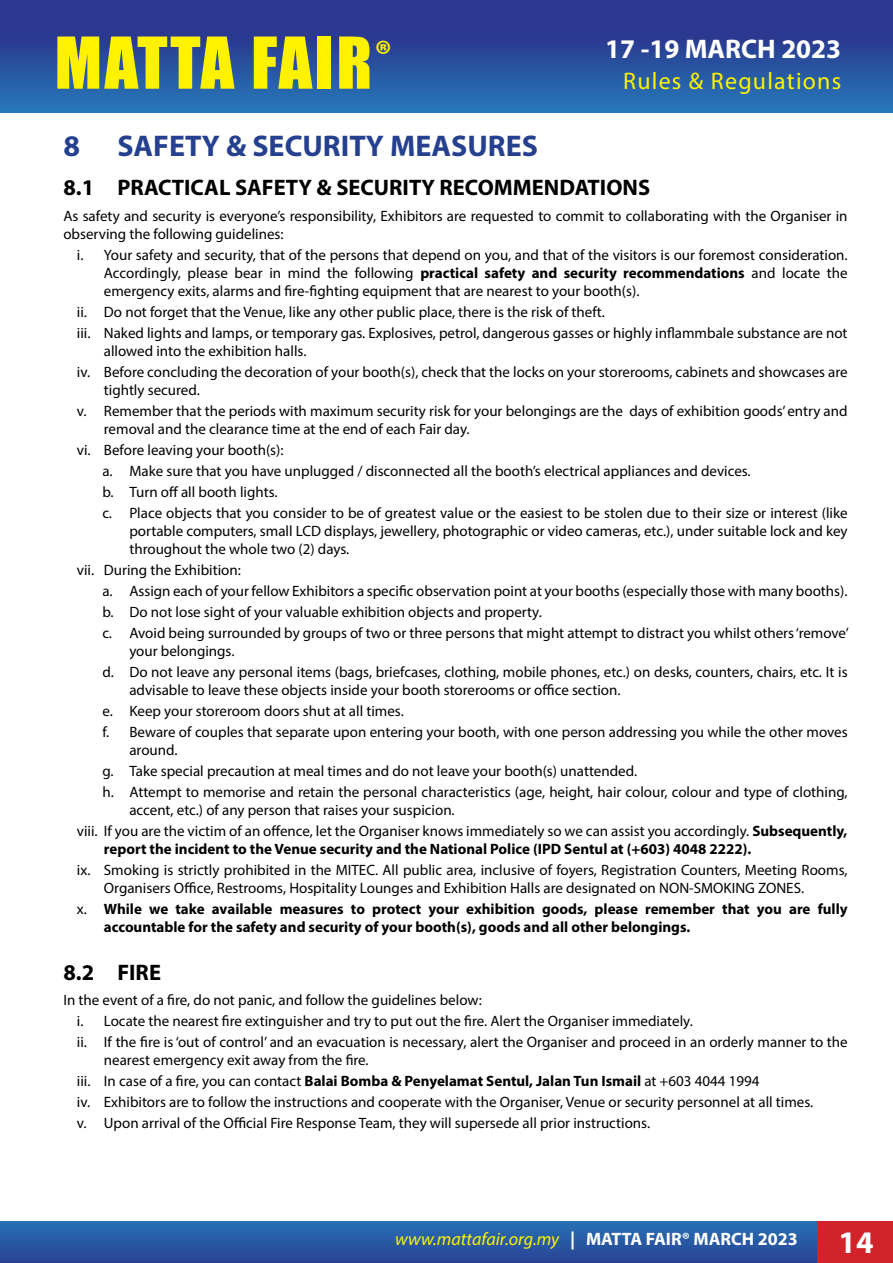
<style>
.page{position:relative;width:893px;height:1263px;background:#fff}
.page>*{position:absolute;margin:0;border:0;box-sizing:border-box;transform-origin:0 0}
.t1{font:66px "Impact";letter-spacing:.04em;color:#fff200}
.t2{font:700 31.5px "Myriad Pro";color:#fff}
.t3{font:700 30px "Myriad Pro";color:#25408f}
.t4{font:700 27px "Myriad Pro";color:#fff}
.t5{font:24px "Myriad Pro";letter-spacing:.05em;color:#fff200}
.t6{font:700 22.5px "Myriad Pro";color:#000}
.t7{font:italic 18px "Myriad Pro";color:#fff200}
.t8{font:15px/21px "Myriad Pro";color:#000}
.t9{font:700 15px/18px "Myriad Pro";color:#000}
.s1{font-weight:700}
.s2{font-weight:400}
.s3{font-weight:700;font-style:normal;color:#fff}
</style>
<div class="page">
<div style="left:0;top:1222px;width:893px;height:41px;background:linear-gradient(to bottom,#2770b4,#294294)"></div>
<div style="left:818px;top:1222px;width:75px;height:41px;background:#d2232a"></div>
<div style="left:0;top:0;width:893px;height:113px;background:linear-gradient(to bottom,#2c2a86,#2673b6)"></div>
<h1 class="t1" style="left:55px;top:12px;width:339px">MATTA FAIR<sup>®</sup></h1>
<h3 class="t4" style="left:605px;top:32px;width:237px">17 -19 MARCH 2023</h3>
<h3 class="t5" style="left:623px;top:66px;width:219px">Rules &amp; Regulations</h3>
<h3 class="t3" style="left:63px;top:127px;width:476px">8 SAFETY &amp; SECURITY MEASURES</h3>
<h3 class="t6" style="left:63px;top:173px;width:588px">8.1 PRACTICAL SAFETY &amp; SECURITY RECOMMENDATIONS</h3>
<p class="t8" style="left:63px;top:206px;width:786px;line-height:18px">As safety and security is everyone’s responsibility, Exhibitors are requested to commit to collaborating with the Organiser in observing the following guidelines:</p>
<p class="t8" style="left:104px;top:245px;width:745px;line-height:18px;text-align:justify;text-indent:-27px">i. Your safety and security, that of the persons that depend on you, and that of the visitors is our foremost consideration.<br>Accordingly, please bear in mind the following <span class="s1">practical safety and security recommendations</span> and locate the emergency exits, alarms and fire-fighting equipment that are nearest to your booth(s).</p>
<p class="t8" style="left:77px;top:301px;width:772px">ii. Do not forget that the Venue, like any other public place, there is the risk of theft.<br>iii. Naked lights and lamps, or temporary gas. Explosives, petrol, dangerous gasses or highly inflammbale substance are not</p>
<p class="t8" style="left:77px;top:340px;width:772px;text-indent:27px">allowed into the exhibition halls.<br>iv. Before concluding the decoration of your booth(s), check that the locks on your storerooms, cabinets and showcases are</p>
<p class="t8" style="left:77px;top:379px;width:772px;text-indent:27px">tightly secured.<br>v. Remember that the periods with maximum security risk for your belongings are the days of exhibition goods’ entry and</p>
<p class="t8" style="left:77px;top:418px;width:394px;text-indent:27px">removal and the clearance time at the end of each Fair day. vi. Before leaving your booth(s):</p>
<p class="t8" style="left:102px;top:460px;width:747px">a. Make sure that you have unplugged / disconnected all the booth’s electrical appliances and devices.<br>b. Turn off all booth lights.<br>c. Place objects that you consider to be of greatest value or the easiest to be stolen due to their size or interest (like</p>
<p class="t8" style="left:129px;top:521px;width:720px;line-height:18px">portable computers, small LCD displays, jewellery, photographic or video cameras, etc.), under suitable lock and key throughout the whole two (2) days.</p>
<p class="t8" style="left:102px;top:559px;width:748px;text-indent:-26px">vii. During the Exhibition:<br>a. Assign each of your fellow Exhibitors a specific observation point at your booths (especially those with many booths). b. Do not lose sight of your valuable exhibition objects and property.<br>c. Avoid being surrounded by groups of two or three persons that might attempt to distract you whilst others ‘remove’</p>
<p class="t8" style="left:102px;top:640px;width:747px;text-indent:27px">your belongings.<br>d. Do not leave any personal items (bags, briefcases, clothing, mobile phones, etc.) on desks, counters, chairs, etc. It is</p>
<p class="t8" style="left:102px;top:679px;width:747px;text-indent:27px">advisable to leave these objects inside your booth storerooms or office section.<br>e. Keep your storeroom doors shut at all times.<br>f. Beware of couples that separate upon entering your booth, with one person addressing you while the other moves</p>
<p class="t8" style="left:102px;top:739px;width:747px;text-indent:27px">around.<br>g. Take special precaution at meal times and do not leave your booth(s) unattended.<br>h. Attempt to memorise and retain the personal characteristics (age, height, hair colour, colour and type of clothing,</p>
<p class="t8" style="left:77px;top:799px;width:772px;text-indent:52px">accent, etc.) of any person that raises your suspicion.<br>viii. If you are the victim of an offence, let the Organiser knows immediately so we can assist you accordingly. <span class="s1">Subsequently,</span></p>
<p class="t9" style="left:104px;top:839px;width:649px">report the incident to the Venue security and the National Police (IPD Sentul at (+603) 4048 2222).</p>
<p class="t8" style="left:104px;top:860px;width:745px;line-height:18px;text-indent:-27px">ix. Smoking is strictly prohibited in the MITEC. All public area, inclusive of foyers, Registration Counters, Meeting Rooms,<br>Organisers Office, Restrooms, Hospitality Lounges and Exhibition Halls are designated on NON-SMOKING ZONES.</p>
<p class="t9" style="left:104px;top:899px;width:745px;text-indent:-27px"><span class="s2">x.</span> While we take available measures to protect your exhibition goods, please remember that you are fully accountable for the safety and security of your booth(s), goods and all other belongings.</p>
<h3 class="t6" style="left:63px;top:957px;width:99px">8.2 FIRE</h3>
<p class="t8" style="left:77px;top:989px;width:772px;text-indent:-14px">In the event of a fire, do not panic, and follow the guidelines below:<br>i. Locate the nearest fire extinguisher and try to put out the fire. Alert the Organiser immediately.<br>ii. If the fire is ‘out of control’ and an evacuation is necessary, alert the Organiser and proceed in an orderly manner to the</p>
<p class="t8" style="left:77px;top:1049px;width:738px;text-indent:27px">nearest emergency exit away from the fire.<br>iii. In case of a fire, you can contact <span class="s1">Balai Bomba &amp; Penyelamat Sentul, Jalan Tun Ismail</span> at +603 4044 1994<br>iv. Exhibitors are to follow the instructions and cooperate with the Organiser, Venue or security personnel at all times. v. Upon arrival of the Official Fire Response Team, they will supersede all prior instructions.</p>
<p class="t7" style="left:395px;top:1228px;width:404px">www.mattafair.org.my <span class="s3">| MATTA FAIR® MARCH 2023</span></p>
<h2 class="t2" style="left:838px;top:1222px;width:36px">14</h2>
</div>
